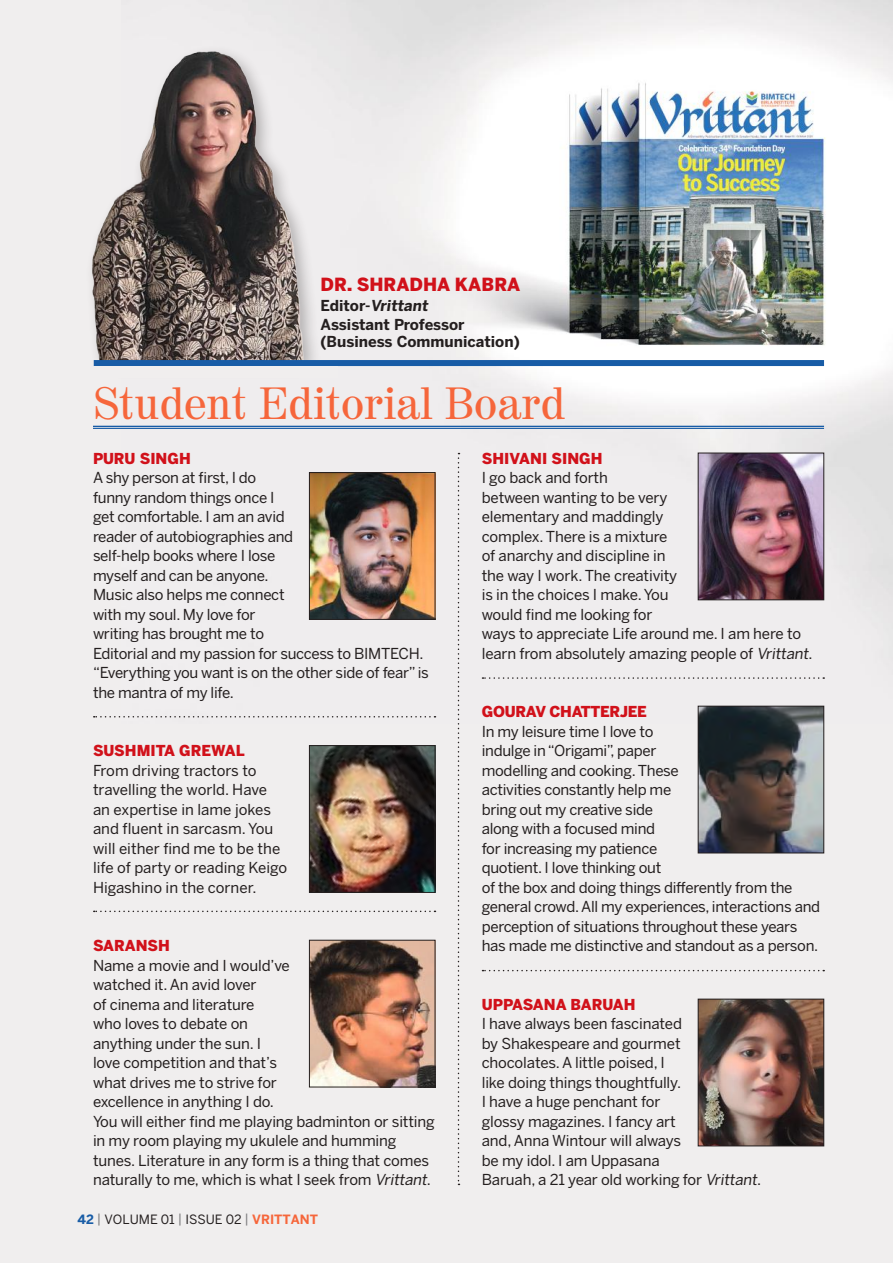
<style>
.page{position:relative;width:893px;height:1263px;background:#f0eeee}
.page>*{position:absolute;margin:0;border:0;box-sizing:border-box;transform-origin:0 0}
.t1{font:45px "Century 725 BT";color:#f6663b}
.t2{font:900 18px "Benton Sans";color:#d1111a}
.t3{font:15px/19.5px "Benton Sans";letter-spacing:-.02em;color:#241f1f}
.t4{font:15px/19.5px "Benton Sans";color:#241f1f}
.t5{font:900 15px "Benton Sans";color:#d1111a}
.t6{font:700 15px/19.5px "Benton Sans";color:#241f1f}
.t7{font:900 15px "Benton Sans";letter-spacing:-.02em;color:#d1111a}
.t8{font:12.75px "Benton Sans";color:#241f1f}
.s1{font-style:italic}
.s2{font-weight:700;color:#185ca6}
.s3{color:#7d7c7e}
.s4{font-weight:700;color:#f6663b}
</style>
<div class="page">
<img style="left:122px;top:0;width:771px;height:723px">
<svg style="left:458px;top:453px;width:1px;height:732px"></svg>
<hr style="left:93px;top:426px;width:731px;height:1px;background:#185ca6">
<hr style="left:93px;top:428px;width:731px;height:1px;background:#185ca6">
<img style="left:311px;top:474px;width:122px;height:144px">
<div style="left:309px;top:472px;width:126px;height:148px;border:1px solid #241f1f"></div>
<img style="left:311px;top:747px;width:122px;height:144px">
<div style="left:309px;top:745px;width:126px;height:148px;border:1px solid #241f1f"></div>
<svg style="left:94px;top:716px;width:341px;height:1px"></svg>
<svg style="left:94px;top:911px;width:341px;height:1px"></svg>
<img style="left:311px;top:942px;width:122px;height:143px">
<div style="left:309px;top:940px;width:126px;height:147px;border:1px solid #241f1f"></div>
<img style="left:700px;top:708px;width:122px;height:143px">
<div style="left:698px;top:706px;width:126px;height:147px;border:1px solid #241f1f"></div>
<img style="left:700px;top:455px;width:122px;height:143px">
<div style="left:698px;top:453px;width:126px;height:147px;border:1px solid #241f1f"></div>
<svg style="left:482px;top:677px;width:342px;height:2px"></svg>
<svg style="left:482px;top:970px;width:342px;height:1px"></svg>
<img style="left:700px;top:1001px;width:122px;height:143px">
<div style="left:698px;top:999px;width:126px;height:147px;border:1px solid #241f1f"></div>
<img style="left:91px;top:24px;width:298px;height:336px">
<div style="left:94px;top:360px;width:730px;height:6px;background:#185ca6"></div>
<div style="left:94px;top:366px;width:244px;height:11px;background:#f0eeee"></div>
<p class="t2" style="left:321px;top:274px;width:201px">DR. SHRADHA KABRA</p>
<p class="t6" style="left:321px;top:295px;width:145px">Editor-Vrittant<br>Assistant Professor</p>
<p class="t6" style="left:321px;top:331px;width:201px">(Business Communication)</p>
<h1 class="t1" style="left:93px;top:375px;width:474px">Student Editorial Board</h1>
<p class="t5" style="left:93px;top:449px;width:99px">PURU SINGH</p>
<p class="t3" style="left:93px;top:468px;width:337px">A shy person at first, I do<br>funny random things once I<br>get comfortable. I am an avid<br>reader of autobiographies and<br>self-help books where I lose<br>myself and can be anyone.<br>Music also helps me connect<br>with my soul. My love for<br>writing has brought me to<br>Editorial and my passion for success to BIMTECH. “Everything you want is on the other side of fear” is the mantra of my life.</p>
<p class="t5" style="left:93px;top:742px;width:153px">SUSHMITA GREWAL</p>
<p class="t4" style="left:93px;top:760px;width:196px">From driving tractors to travelling the world. Have an expertise in lame jokes and fluent in sarcasm. You will either find me to be the life of party or reading Keigo<br>Higashino in the corner.</p>
<p class="t5" style="left:93px;top:937px;width:78px">SARANSH</p>
<p class="t3" style="left:93px;top:955px;width:343px">Name a movie and I would’ve<br>watched it. An avid lover<br>of cinema and literature<br>who loves to debate on<br>anything under the sun. I<br>love competition and that’s<br>what drives me to strive for<br>excellence in anything I do.<br>You will either find me playing badminton or sitting in my room playing my ukulele and humming tunes. Literature in any form is a thing that comes naturally to me, which is what I seek from <span class="s1">Vrittant</span>.</p>
<p class="t8" style="left:78px;top:1212px;width:242px"><span class="s2">42</span> <span class="s3">|</span> VOLUME 01 <span class="s3">|</span> ISSUE 02 <span class="s3">|</span> <span class="s4">VRITTANT</span></p>
<p class="t5" style="left:482px;top:449px;width:122px">SHIVANI SINGH</p>
<p class="t3" style="left:482px;top:468px;width:332px">I go back and forth<br>between wanting to be very<br>elementary and maddingly<br>complex. There is a mixture<br>of anarchy and discipline in<br>the way I work. The creativity<br>is in the choices I make. You<br>would find me looking for<br>ways to appreciate Life around me. I am here to learn from absolutely amazing people of Vrittant.</p>
<p class="t7" style="left:482px;top:703px;width:166px">GOURAV CHATTERJEE</p>
<p class="t3" style="left:482px;top:721px;width:340px">In my leisure time I love to<br>indulge in “Origami”, paper<br>modelling and cooking. These<br>activities constantly help me<br>bring out my creative side<br>along with a focused mind<br>for increasing my patience<br>quotient. I love thinking out<br>of the box and doing things differently from the general crowd. All my experiences, interactions and perception of situations throughout these years has made me distinctive and standout as a person.</p>
<p class="t5" style="left:482px;top:995px;width:155px">UPPASANA BARUAH</p>
<p class="t3" style="left:482px;top:1014px;width:281px">I have always been fascinated<br>by Shakespeare and gourmet chocolates. A little poised, I<br>like doing things thoughtfully.<br>I have a huge penchant for<br>glossy magazines. I fancy art<br>and, Anna Wintour will always<br>be my idol. I am Uppasana<br>Baruah, a 21 year old working for Vrittant.</p>
</div>
